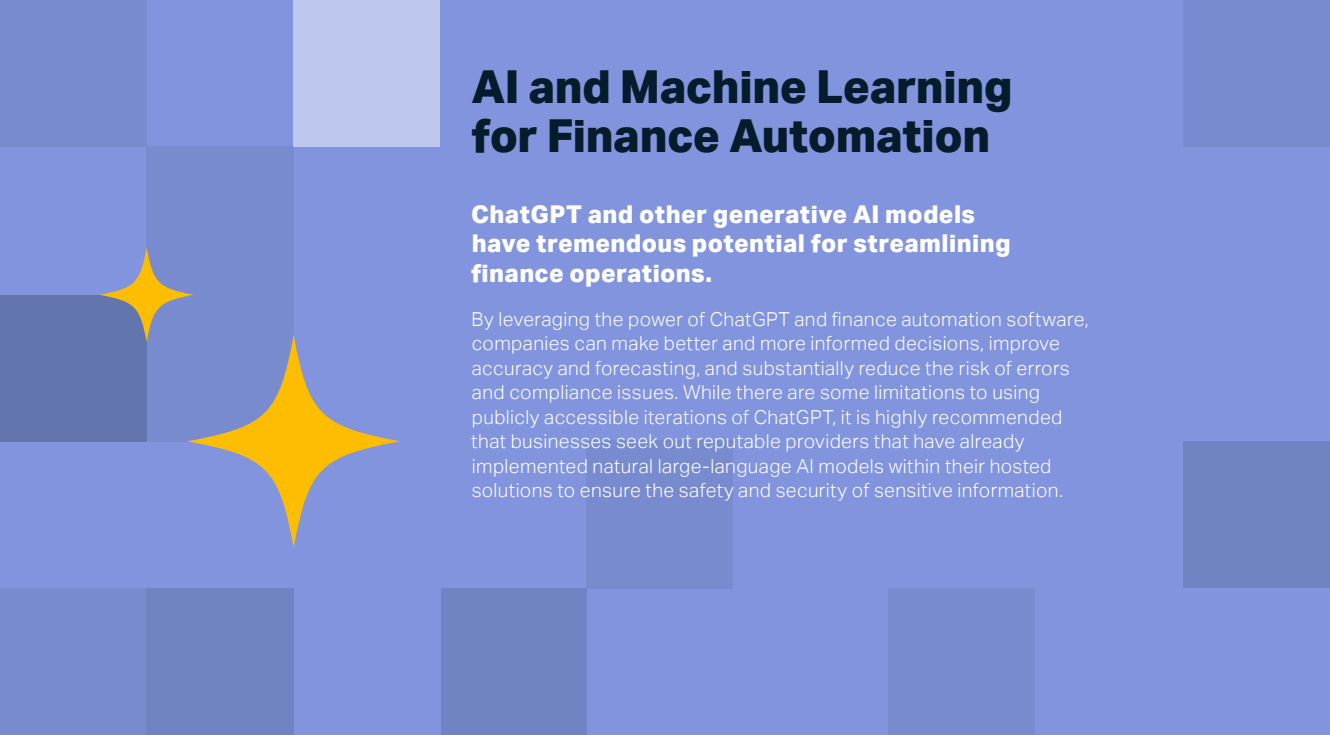
<style>
.page{position:relative;width:1330px;height:735px;background:#8194dd}
.page>*{position:absolute;margin:0;border:0;box-sizing:border-box;transform-origin:0 0}
.t1{font:800 45.5px "Aktiv Grotesk";letter-spacing:-.01em;color:#051c2c}
.Body{font:800 24.5px/29.8px "Aktiv Grotesk";letter-spacing:.015em;color:#fff}
.Body-2{font:300 19.25px/24.5px "Aktiv Grotesk";letter-spacing:.02em;color:#fff}
</style>
<div class="page">
<div style="left:0;top:588px;width:147px;height:147px;background:#788bcf"></div>
<div style="left:888px;top:588px;width:147px;height:147px;background:#788bcf"></div>
<div style="left:1183px;top:442px;width:147px;height:146px;background:#7083c2"></div>
<div style="left:1183px;top:0;width:147px;height:147px;background:#788bcf"></div>
<div style="left:440px;top:588px;width:147px;height:147px;background:#7083c2"></div>
<div style="left:587px;top:440px;width:146px;height:148px;background:#788bcf"></div>
<div style="left:294px;top:0;width:146px;height:147px;background:#bdc7ed"></div>
<div style="left:147px;top:588px;width:147px;height:147px;background:#7083c2"></div>
<div style="left:0;top:0;width:147px;height:147px;background:#788bcf"></div>
<div style="left:147px;top:295px;width:147px;height:146px;background:#788bcf"></div>
<div style="left:147px;top:147px;width:147px;height:148px;background:#788bcf"></div>
<div style="left:0;top:295px;width:147px;height:146px;background:#6276ad"></div>
<svg style="left:187px;top:335px;width:213px;height:213px"></svg>
<svg style="left:100px;top:248px;width:94px;height:94px"></svg>
<p class="t1" style="left:471px;top:61px;width:543px">AI and Machine Learning</p>
<p class="t1" style="left:471px;top:110px;width:520px">for Finance Automation</p>
<p class="Body" style="left:471px;top:199px;width:541px">ChatGPT and other generative AI models have tremendous potential for streamlining finance operations.</p>
<p class="Body-2" style="left:471px;top:307px;width:619px">By leveraging the power of ChatGPT and finance automation software, companies can make better and more informed decisions, improve accuracy and forecasting, and substantially reduce the risk of errors and compliance issues. While there are some limitations to using publicly accessible iterations of ChatGPT isit, highly recommended that businesses seek out reputable providers that have already implemented natural large-language AI models within their hosted solutions to ensure the safety and security of sensitive information.</p>
</div>
